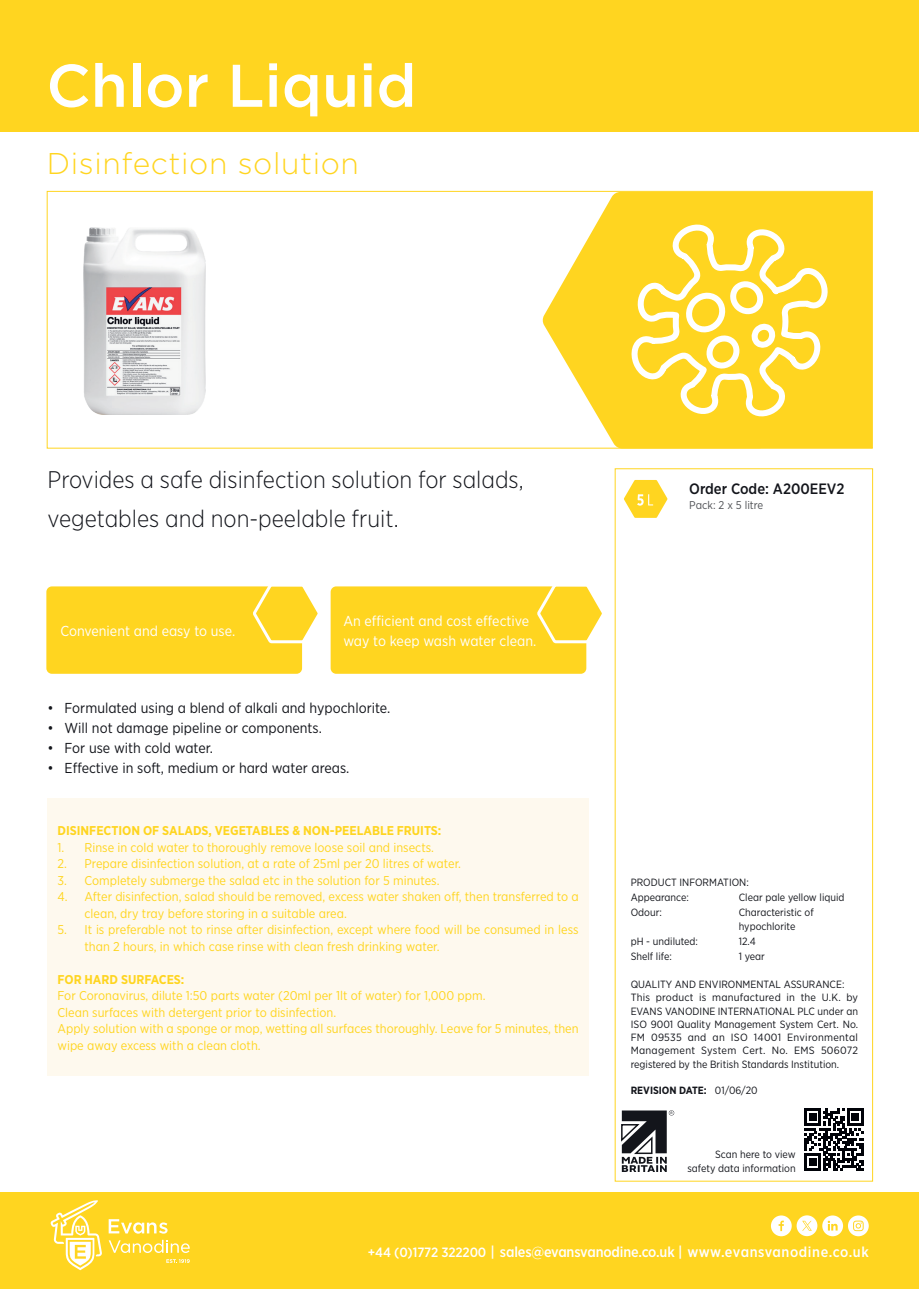
<style>
.page{position:relative;width:919px;height:1289px;background:#fff}
.page>*{position:absolute;margin:0;border:0;box-sizing:border-box;transform-origin:0 0}
.Product_Name{font:500 60px "Gotham";color:#fff}
.Product_Sub-title{font:300 30px "Gotham";letter-spacing:.02em;color:#ffd520}
.Product_Description{font:300 24px/39.6px "Gotham Narrow";color:#13151b}
.t1{font:500 15px "Gotham Narrow";color:#13151b}
.t2{font:500 14.55px "Gotham Narrow";letter-spacing:-.01em;color:#fff}
.t3{font:14.4px "Gotham Narrow";color:#13151b}
.Box_Quote_Text{font:14.4px "Gotham Narrow";color:#fff}
.How_to_Use_Text{font:12.75px/16.5px "Gotham Narrow";color:#ffd520}
.How_to_Use_Text-2{font:700 12.75px "Gotham Narrow";color:#ffd520}
.t4{font:11.25px "Gotham Narrow";color:#505256}
.Micro_Text{font:10.5px/13.2px "Gotham Narrow";color:#13151b;text-align:right}
.Micro_Text-2{font:700 10.5px "Gotham Narrow";color:#13151b}
.s1{font-weight:400}
.s2{font-size:13.5px}
</style>
<div class="page">
<svg style="left:542px;top:193px;width:328px;height:253px;fill:#ffd520"></svg>
<div style="left:46px;top:586px;width:256px;height:87px;background:#ffd520;border-radius:6px"></div>
<svg style="left:250px;top:586px;width:68px;height:59px"></svg>
<div style="left:330px;top:586px;width:256px;height:87px;background:#ffd520;border-radius:6px"></div>
<svg style="left:534px;top:586px;width:68px;height:59px"></svg>
<div style="left:0;top:1191px;width:918px;height:97px;background:#ffd520"></div>
<div style="left:0;top:0;width:918px;height:132px;background:#ffd520"></div>
<svg style="left:51px;top:1200px;width:51px;height:70px"></svg>
<svg style="left:109px;top:1219px;width:58px;height:14px"></svg>
<svg style="left:109px;top:1239px;width:81px;height:13px"></svg>
<svg style="left:166px;top:1259px;width:24px;height:3px"></svg>
<div style="left:47px;top:191px;width:825px;height:257px;border:1px solid #ffd520"></div>
<svg style="left:771px;top:1215px;width:97px;height:21px"></svg>
<svg style="left:804px;top:1108px;width:59px;height:62px"></svg>
<div style="left:809px;top:1158px;width:7px;height:7px;background:#000208"></div>
<svg style="left:621px;top:1110px;width:53px;height:61px"></svg>
<div style="left:48px;top:798px;width:540px;height:278px;background:#fef9ee"></div>
<img style="left:84px;top:228px;width:122px;height:187px">
<svg style="left:627px;top:219px;width:204px;height:202px"></svg>
<svg style="left:624px;top:480px;width:43px;height:38px"></svg>
<p class="Product_Name" style="left:46px;top:46px;width:372px">Chlor Liquid</p>
<p class="Product_Sub-title" style="left:47px;top:144px;width:313px">Disinfection solution</p>
<p class="Product_Description" style="left:48px;top:459px;width:477px">Provides a safe disinfection solution for salads, vegetables and non-peelable fruit.</p>
<p class="Box_Quote_Text" style="left:60px;top:622px;width:176px">Convenient and easy to use.</p>
<p class="Box_Quote_Text" style="left:343px;top:612px;width:187px">An efficient and cost effective</p>
<p class="Box_Quote_Text" style="left:343px;top:632px;width:194px">way to keep wash water clean.</p>
<p class="t3" style="left:48px;top:699px;width:344px">• Formulated using a blend of alkali and hypochlorite.</p>
<p class="t3" style="left:48px;top:719px;width:276px">• Will not damage pipeline or components.</p>
<p class="t3" style="left:48px;top:739px;width:167px">• For use with cold water.</p>
<p class="t3" style="left:48px;top:758px;width:303px">• Effective in soft, medium or hard water areas.</p>
<p class="How_to_Use_Text-2" style="left:57px;top:822px;width:385px">DISINFECTION OF SALADS, VEGETABLES &amp; NON-PEELABLE FRUITS:</p>
<p class="How_to_Use_Text" style="left:57px;top:838px;width:378px">1. Rinse in cold water to thoroughly remove loose soil and insects.</p>
<p class="How_to_Use_Text" style="left:57px;top:855px;width:405px">2. Prepare disinfection solution, at a rate of 25ml per 20 litres of water.</p>
<p class="How_to_Use_Text" style="left:57px;top:871px;width:383px">3. Completely submerge the salad etc in the solution for 5 minutes.</p>
<p class="How_to_Use_Text" style="left:84px;top:888px;width:495px;text-indent:-27px">4. After disinfection, salad should be removed, excess water shaken off, then transferred to a clean, dry tray before storing in a suitable area.</p>
<p class="How_to_Use_Text" style="left:84px;top:921px;width:495px;text-indent:-27px">5. It is preferable not to rinse after disinfection, except where food will be consumed in less than 2 hours, in which case rinse with clean fresh drinking water.</p>
<p class="How_to_Use_Text-2" style="left:57px;top:971px;width:128px">FOR HARD SURFACES:</p>
<p class="How_to_Use_Text" style="left:57px;top:987px;width:429px">For Coronavirus, dilute 1:50 parts water (20ml per 1lt of water) for 1,000 ppm.</p>
<p class="How_to_Use_Text" style="left:57px;top:1003px;width:280px">Clean surfaces with detergent prior to disinfection.</p>
<p class="How_to_Use_Text" style="left:57px;top:1020px;width:522px">Apply solution with a sponge or mop, wetting all surfaces thoroughly. Leave for 5 minutes, then wipe away excess with a clean cloth.</p>
<p class="t1" style="left:689px;top:479px;width:157px">Order Code: A200EEV2</p>
<p class="t4" style="left:689px;top:497px;width:76px">Pack: 2 x 5 litre</p>
<p class="Micro_Text" style="left:630px;top:875px;width:120px">PRODUCT INFORMATION:</p>
<p class="Micro_Text" style="left:630px;top:890px;width:60px">Appearance:</p>
<p class="Micro_Text" style="left:738px;top:890px;width:107px">Clear pale yellow liquid</p>
<p class="Micro_Text" style="left:630px;top:905px;width:33px">Odour:</p>
<p class="Micro_Text" style="left:738px;top:905px;width:76px">Characteristic of</p>
<p class="Micro_Text" style="left:738px;top:920px;width:58px">hypochlorite</p>
<p class="Micro_Text" style="left:630px;top:934px;width:69px">pH - undiluted:</p>
<p class="Micro_Text" style="left:738px;top:934px;width:19px">12.4</p>
<p class="Micro_Text" style="left:630px;top:949px;width:43px">Shelf life:</p>
<p class="Micro_Text" style="left:738px;top:949px;width:28px">1 year</p>
<p class="Micro_Text" style="left:630px;top:977px;width:215px">QUALITY AND ENVIRONMENTAL ASSURANCE:</p>
<p class="Micro_Text" style="left:630px;top:990px;width:229px;text-align:justify">This product is manufactured in the U.K. by EVANS VANODINE INTERNATIONAL PLC under an ISO 9001 Quality Management System Cert. No.<br>FM 09535 and an ISO 14001 Environmental Management System Cert. No. EMS 506072 registered by the British Standards Institution.</p>
<p class="Micro_Text-2" style="left:630px;top:1083px;width:128px">REVISION DATE: <span class="s1">01/06/20</span></p>
<p class="Micro_Text" style="left:687px;top:1147px;width:110px">Scan here to view safety data information</p>
<p class="t2" style="left:368px;top:1242px;width:502px"><span class="s2">+44 (0)1772 322200</span> | sales@evansvanodine.co.uk | www.evansvanodine.co.uk</p>
</div>
